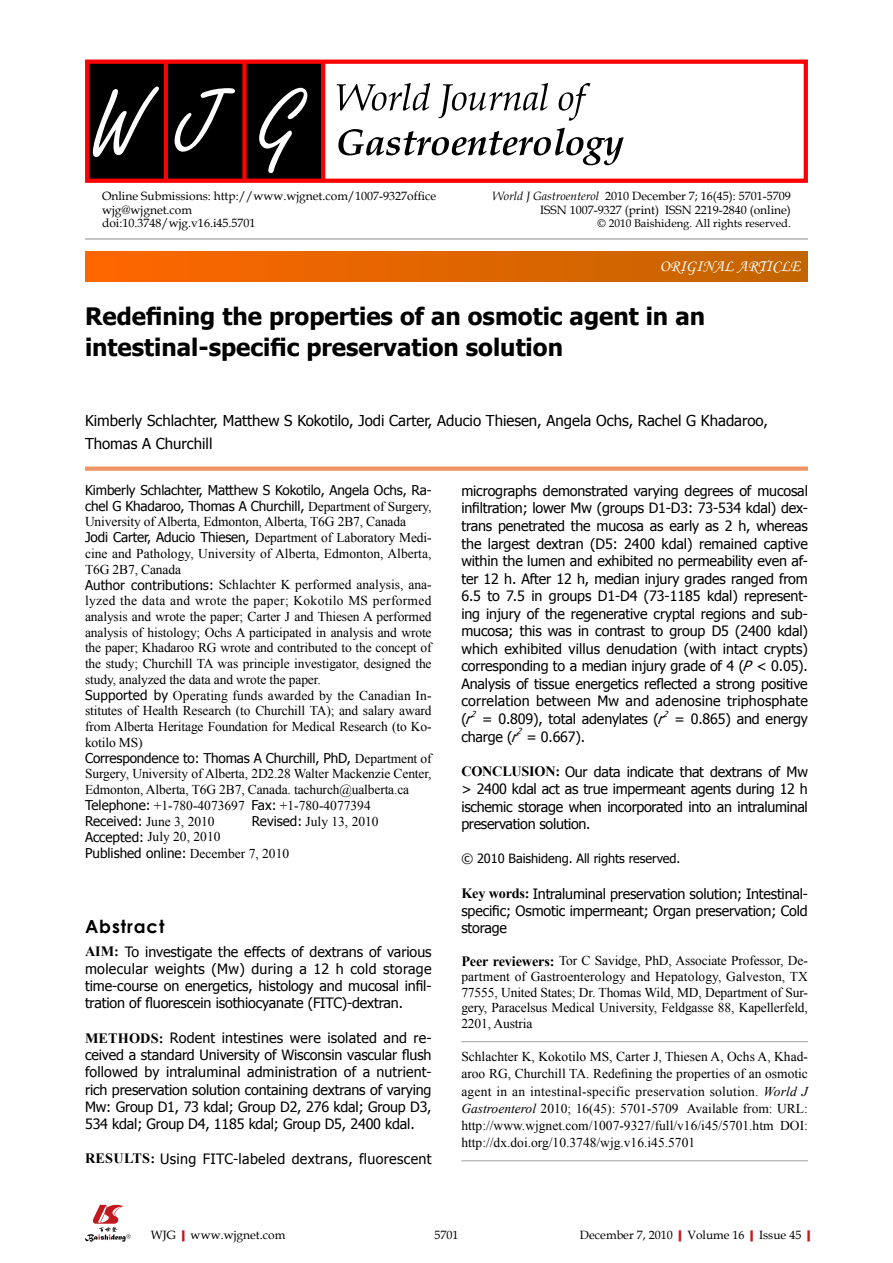
<style>
.page{position:relative;width:893px;height:1263px;background:#fff}
.page>*{position:absolute;margin:0;border:0;box-sizing:border-box;transform-origin:0 0}
.t1{font:700 24px/31.5px "Tahoma";color:#000}
.t2{font:700 18px "Century Gothic";letter-spacing:.05em;color:#000}
.t3{font:16.5px "Monotype Corsiva";color:#fff}
.t4{font:15px/22.5px "Tahoma";color:#000}
.t5{font:14.25px/17.5px "Tahoma";letter-spacing:-.01em;color:#000;text-align:justify}
.t6{font:14.25px "Tahoma";letter-spacing:.025em;color:#000}
.t7{font:13.5px/15.8px "Times New Roman";letter-spacing:-.01em;color:#000}
.t8{font:13.5px/15.8px "Tahoma";letter-spacing:-.01em;color:#000}
.t9{font:12.75px "Tahoma";letter-spacing:-.005em;color:#000}
.t10{font:12px/13.5px "Book Antiqua";color:#000;text-align:right}
.t11{font:11.25px "Book Antiqua";color:#000}
.t12{font:italic 8.25px "Tahoma";color:#000}
.s1{font-style:italic}
.s2{font-family:"Times New Roman"}
.s3{font-family:"Tahoma"}
.s4{font-family:"Times New Roman";font-weight:700}
.s5{font-weight:700;font-size:14.25px}
.s6{font-weight:700;color:#c01920}
</style>
<div class="page">
<div style="left:85px;top:466px;width:723px;height:5px;background:#f19465"></div>
<div style="left:85px;top:252px;width:723px;height:29px;background:linear-gradient(to right,#f60,#c16500)"></div>
<hr style="left:85px;top:239px;width:723px;height:1px;background:#898989">
<div style="left:87px;top:61px;width:236px;height:121px;background:#000"></div>
<hr style="left:164px;top:61px;width:4px;height:121px;background:#f00">
<div style="left:242px;top:61px;width:5px;height:121px;background:#f00"></div>
<hr style="left:321px;top:61px;width:4px;height:121px;background:#f00">
<div style="left:85px;top:60px;width:723px;height:123px;border:4px solid #f00"></div>
<svg style="left:259px;top:88px;width:48px;height:85px"></svg>
<svg style="left:175px;top:88px;width:60px;height:64px"></svg>
<svg style="left:93px;top:87px;width:66px;height:70px"></svg>
<svg style="left:337px;top:83px;width:253px;height:38px"></svg>
<svg style="left:338px;top:128px;width:286px;height:37px"></svg>
<svg style="left:85px;top:1205px;width:46px;height:37px"></svg>
<hr style="left:461px;top:1041px;width:347px;height:1px;background:#9f9fa0">
<hr style="left:461px;top:1160px;width:347px;height:1px;background:#9f9fa0">
<p class="t10" style="left:102px;top:189px;width:336px;text-align:left">Online Submissions: http://www.wjgnet.com/1007-9327office wjg@wjgnet.com<br>doi:10.3748/wjg.v16.i45.5701</p>
<p class="t10" style="left:492px;top:189px;width:300px"><span class="s1">World J Gastroenterol</span> 2010 December 7; 16(45): 5701-5709<br>ISSN 1007-9327 (print) ISSN 2219-2840 (online)</p>
<p class="t11" style="left:598px;top:215px;width:195px">© 2010 Baishideng. All rights reserved.</p>
<p class="t3" style="left:660px;top:256px;width:142px">ORIGINAL ARTICLE</p>
<h1 class="t1" style="left:85px;top:298px;width:622px">Redefining the properties of an osmotic agent in an intestinal-specific preservation solution</h1>
<p class="t4" style="left:85px;top:409px;width:685px">Kimberly Schlachter, Matthew S Kokotilo, Jodi Carter, Aducio Thiesen, Angela Ochs, Rachel G Khadaroo,<br>Thomas A Churchill</p>
<p class="t8" style="left:85px;top:482px;width:348px">Kimberly Schlachter, Matthew S Kokotilo, Angela Ochs, Ra&shy;chel G Khadaroo, Thomas A Churchill, <span class="s2">Department of Surgery,</span></p>
<p class="t7" style="left:85px;top:514px;width:348px">University of Alberta, Edmonton, Alberta, T6G 2B7, Canada <span class="s3">Jodi Carter, Aducio Thiesen,</span> Department of Laboratory Medi&shy;cine and Pathology, University of Alberta, Edmonton, Alberta, T6G 2B7, Canada<br><span class="s3">Author contributions:</span> Schlachter K performed analysis, ana&shy;lyzed the data and wrote the paper; Kokotilo MS performed analysis and wrote the paper; Carter J and Thiesen A performed analysis of histology; Ochs A participated in analysis and wrote the paper; Khadaroo RG wrote and contributed to the concept of the study; Churchill TA was principle investigator, designed the study, analyzed the data and wrote the paper.<br><span class="s3">Supported by</span> Operating funds awarded by the Canadian In&shy;stitutes of Health Research (to Churchill TA); and salary award from Alberta Heritage Foundation for Medical Research (to Ko&shy;kotilo MS)</p>
<p class="t8" style="left:85px;top:749px;width:348px">Correspondence to: Thomas A Churchill, PhD, <span class="s2">Department of</span></p>
<p class="t7" style="left:85px;top:766px;width:348px">Surgery, University of Alberta, 2D2.28 Walter Mackenzie Center, Edmonton, Alberta, T6G 2B7, Canada. tachurch@ualberta.ca <span class="s3">Telephone:</span> +1-780-4073697 <span class="s3">Fax:</span> +1-780-4077394<br><span class="s3">Received:</span> June 3, 2010</p>
<p class="t7" style="left:252px;top:813px;width:128px"><span class="s3">Revised:</span> July 13, 2010</p>
<p class="t7" style="left:85px;top:829px;width:137px"><span class="s3">Accepted:</span> July 20, 2010</p>
<p class="t8" style="left:85px;top:845px;width:206px">Published online: <span class="s2">December 7, 2010</span></p>
<h2 class="t2" style="left:85px;top:913px;width:81px">Abstract</h2>
<p class="t5" style="left:85px;top:942px;width:348px"><span class="s4">AIM:</span> To investigate the effects of dextrans of various molecular weights (Mw) during a 12 h cold storage time-course on energetics, histology and mucosal infil&shy;tration of fluorescein isothiocyanate (FITC)-dextran.</p>
<p class="t5" style="left:85px;top:1028px;width:348px"><span class="s4">METHODS:</span> Rodent intestines were isolated and re&shy;ceived a standard University of Wisconsin vascular flush followed by intraluminal administration of a nutrient&shy;rich preservation solution containing dextrans of varying Mw: Group D1, 73 kdal; Group D2, 276 kdal; Group D3, 534 kdal; Group D4, 1185 kdal; Group D5, 2400 kdal.</p>
<p class="t6" style="left:85px;top:1149px;width:348px"><span class="s4">RESULTS:</span> Using FITC-labeled dextrans, fluorescent</p>
<p class="t5" style="left:461px;top:481px;width:348px">micrographs demonstrated varying degrees of mucosal infiltration; lower Mw (groups D1-D3: 73-534 kdal) dex&shy;trans penetrated the mucosa as early as 2 h, whereas the largest dextran (D5: 2400 kdal) remained captive within the lumen and exhibited no permeability even af&shy;ter 12 h. After 12 h, median injury grades ranged from 6.5 to 7.5 in groups D1-D4 (73-1185 kdal) represent&shy;ing injury of the regenerative cryptal regions and sub&shy;mucosa; this was in contrast to group D5 (2400 kdal) which exhibited villus denudation (with intact crypts) corresponding to a median injury grade of 4 (<span class="s1">P</span> &lt; 0.05).<br>Analysis of tissue energetics reflected a strong positive correlation between Mw and adenosine triphosphate (<span class="s1">r</span> = 0.809), total adenylates (<span class="s1">r</span> = 0.865) and energy</p>
<p class="t12" style="left:471px;top:708px;width:10px">2</p>
<p class="t12" style="left:663px;top:708px;width:10px">2</p>
<p class="t5" style="left:461px;top:727px;width:125px">charge (<span class="s1">r</span> = 0.667).</p>
<p class="t12" style="left:516px;top:726px;width:10px">2</p>
<p class="t5" style="left:461px;top:762px;width:348px"><span class="s4">CONCLUSION:</span> Our data indicate that dextrans of Mw &gt; 2400 kdal act as true impermeant agents during 12 h ischemic storage when incorporated into an intraluminal preservation solution.</p>
<p class="t9" style="left:461px;top:850px;width:221px">© 2010 Baishideng. All rights reserved.</p>
<p class="t5" style="left:461px;top:884px;width:348px"><span class="s4">Key words:</span> Intraluminal preservation solution; Intestinal&shy;specific; Osmotic impermeant; Organ preservation; Cold storage</p>
<p class="t7" style="left:461px;top:953px;width:348px;text-align:justify"><span class="s5">Peer reviewers:</span> Tor C Savidge, PhD, Associate Professor, De&shy;partment of Gastroenterology and Hepatology, Galveston, TX 77555, United States; Dr. Thomas Wild, MD, Department of Sur&shy;gery, Paracelsus Medical University, Feldgasse 88, Kapellerfeld, 2201, Austria</p>
<p class="t7" style="left:461px;top:1048px;width:348px;line-height:17.2px;text-align:justify">Schlachter K, Kokotilo MS, Carter J, Thiesen A, Ochs A, Khad&shy;aroo RG, Churchill TA. Redefining the properties of an osmotic agent in an intestinal-specific preservation solution. <span class="s1">World J Gastroenterol</span> 2010; 16(45): 5701-5709 Available from: URL: http://www.wjgnet.com/1007-9327/full/v16/i45/5701.htm DOI: http://dx.doi.org/10.3748/wjg.v16.i45.5701</p>
<p class="t10" style="left:151px;top:1227px;width:136px">WJG<span class="s6">|</span>www.wjgnet.com</p>
<p class="t10" style="left:434px;top:1227px;width:25px">5701</p>
<p class="t10" style="left:580px;top:1227px;width:237px">December 7, 2010<span class="s6">|</span>Volume 16<span class="s6">|</span>Issue 45<span class="s6">|</span></p>
</div>
